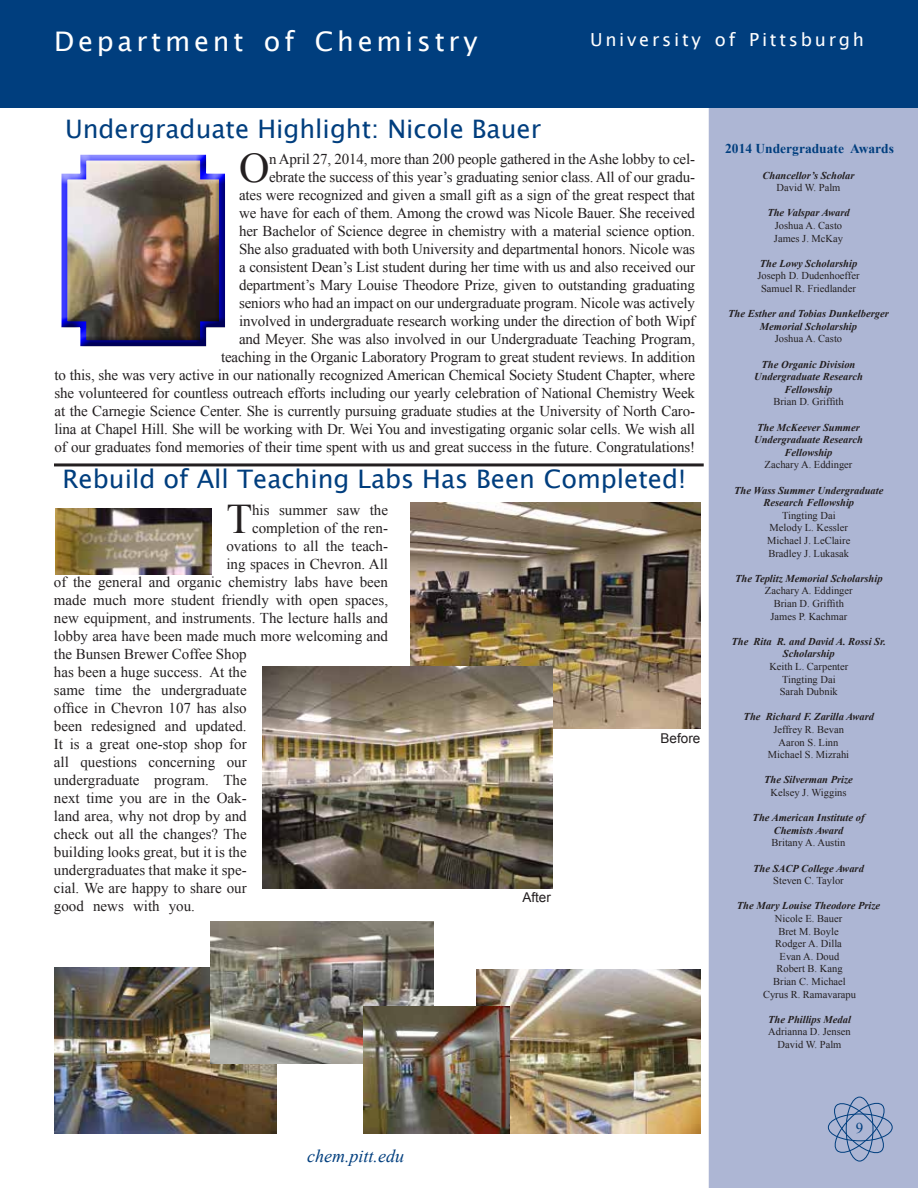
<style>
.page{position:relative;width:918px;height:1188px;background:#fff}
.page>*{position:absolute;margin:0;border:0;box-sizing:border-box;transform-origin:0 0}
.t1{font:42.15px "Times New Roman";color:#231f20}
.t2{font:27px "Lucida Sans Unicode";letter-spacing:.14em;color:#fff}
.t3{font:25.5px "Lucida Sans Unicode";color:#003e7e}
.t4{font:18px "Lucida Sans Unicode";letter-spacing:.15em;color:#fff}
.t5{font:italic 18px "Times New Roman";color:#003e7e}
.t6{font:15px/18px "Times New Roman";letter-spacing:-.01em;color:#231f20;text-align:right}
.t7{font:15px "Times New Roman";color:#003e7e}
.t8{font:700 13.5px "Times New Roman";color:#003e7e}
.t9{font:13.5px "Arial";color:#231f20}
.t10{font:10.5px/12.6px "Times New Roman";color:#231f20;text-align:center}
.t11{font:italic 700 10.5px/12.6px "Times New Roman";color:#231f20;text-align:center}
</style>
<div class="page">
<div style="left:0;top:0;width:918px;height:108px;background:#003e7e"></div>
<div style="left:709px;top:108px;width:209px;height:1080px;background:#adb6d4"></div>
<svg style="left:826px;top:1095px;width:67px;height:66px;background:#9aa9ca"></svg>
<div style="left:846px;top:1097px;width:27px;height:64px;border:1px solid #003e7e;border-radius:50%"></div>
<div style="left:828px;top:1114px;width:65px;height:27px;border:1px solid #003e7e;border-radius:50%"></div>
<hr style="left:54px;top:463px;width:650px;height:3px;background:#231f20">
<div style="left:61px;top:153px;width:165px;height:193px;background:#231f20;opacity:.75"></div>
<img style="left:411px;top:503px;width:290px;height:226px">
<img style="left:263px;top:667px;width:289px;height:222px">
<img style="left:55px;top:967px;width:222px;height:167px">
<img style="left:476px;top:969px;width:225px;height:165px">
<img style="left:210px;top:921px;width:224px;height:142px">
<img style="left:363px;top:1006px;width:146px;height:128px">
<img style="left:56px;top:509px;width:155px;height:65px">
<h2 class="t2" style="left:54px;top:20px;width:425px">Department of Chemistry</h2>
<p class="t4" style="left:590px;top:26px;width:275px">University of Pittsburgh</p>
<h3 class="t3" style="left:65px;top:109px;width:478px">Undergraduate Highlight: Nicole Bauer</h3>
<h1 class="t1" style="left:239px;top:140px;width:32px">O</h1>
<p class="t6" style="left:55px;top:150px;width:642px">n April 27, 2014, more than 200 people gathered in the Ashe lobby to cel-<br>ebrate the success of this year’s graduating senior class. All of our gradu-<br>ates were recognized and given a small gift as a sign of the great respect that<br>we have for each of them. Among the crowd was Nicole Bauer. She received<br>her Bachelor of Science degree in chemistry with a material science option.<br>She also graduated with both University and departmental honors. Nicole was<br>a consistent Dean’s List student during her time with us and also received our<br>department’s Mary Louise Theodore Prize, given to outstanding graduating<br>seniors who had an impact on our undergraduate program. Nicole was actively<br>involved in undergraduate research working under the direction of both Wipf<br>and Meyer. She was also involved in our Undergraduate Teaching Program,<br>teaching in the Organic Laboratory Program to great student reviews. In addition<br>to this, she was very active in our nationally recognized American Chemical Society Student Chapter, where she volunteered for countless outreach efforts including our yearly celebration of National Chemistry Week at the Carnegie Science Center. She is currently pursuing graduate studies at the University of North Caro&shy;lina at Chapel Hill. She will be working with Dr. Wei You and investigating organic solar cells. We wish all of our graduates fond memories of their time spent with us and great success in the future. Congratulations!</p>
<h3 class="t3" style="left:63px;top:459px;width:625px">Rebuild of All Teaching Labs Has Been Completed!</h3>
<h1 class="t1" style="left:226px;top:490px;width:27px">T</h1>
<p class="t6" style="left:252px;top:501px;width:137px">his summer saw the</p>
<p class="t6" style="left:252px;top:519px;width:137px">completion of the ren-</p>
<p class="t6" style="left:226px;top:537px;width:163px">ovations to all the teach-</p>
<p class="t6" style="left:226px;top:555px;width:163px">ing spaces in Chevron. All</p>
<p class="t6" style="left:54px;top:573px;width:336px">of the general and organic chemistry labs have been</p>
<p class="t6" style="left:54px;top:591px;width:336px">made much more student friendly with open spaces,</p>
<p class="t6" style="left:54px;top:609px;width:336px">new equipment, and instruments. The lecture halls and</p>
<p class="t6" style="left:54px;top:627px;width:336px">lobby area have been made much more welcoming and</p>
<p class="t6" style="left:54px;top:645px;width:194px">the Bunsen Brewer Coffee Shop</p>
<p class="t6" style="left:54px;top:663px;width:194px">has been a huge success. At the</p>
<p class="t6" style="left:54px;top:681px;width:194px">same time the undergraduate</p>
<p class="t6" style="left:54px;top:699px;width:194px">office in Chevron 107 has also</p>
<p class="t6" style="left:54px;top:717px;width:194px">been redesigned and updated.</p>
<p class="t6" style="left:54px;top:735px;width:194px">It is a great one-stop shop for</p>
<p class="t6" style="left:54px;top:753px;width:194px">all questions concerning our</p>
<p class="t6" style="left:54px;top:771px;width:194px">undergraduate program. The</p>
<p class="t6" style="left:54px;top:789px;width:194px">next time you are in the Oak-</p>
<p class="t6" style="left:54px;top:807px;width:194px">land area, why not drop by and</p>
<p class="t6" style="left:54px;top:825px;width:194px">check out all the changes? The</p>
<p class="t6" style="left:54px;top:843px;width:194px">building looks great, but it is the</p>
<p class="t6" style="left:54px;top:861px;width:194px">undergraduates that make it spe-</p>
<p class="t6" style="left:54px;top:879px;width:194px">cial. We are happy to share our</p>
<p class="t6" style="left:54px;top:897px;width:143px">good news with you.</p>
<p class="t9" style="left:522px;top:889px;width:30px">After</p>
<p class="t9" style="left:661px;top:729px;width:41px">Before</p>
<p class="t8" style="left:725px;top:140px;width:170px">2014 Undergraduate Awards</p>
<p class="t11" style="left:763px;top:169px;width:94px">Chancellor’s Scholar</p>
<p class="t10" style="left:777px;top:181px;width:65px">David W. Palm</p>
<p class="t11" style="left:767px;top:206px;width:84px">The Valspar Award</p>
<p class="t10" style="left:774px;top:219px;width:71px;text-align:left">Joshua A. Casto<br>James J. McKay</p>
<p class="t11" style="left:760px;top:257px;width:99px">The Lowy Scholarship</p>
<p class="t10" style="left:757px;top:269px;width:104px">Joseph D. Dudenhoeffer<br>Samuel R. Friedlander</p>
<p class="t11" style="left:728px;top:307px;width:162px">The Esther and Tobias Dunkelberger<br>Memorial Scholarship</p>
<p class="t10" style="left:775px;top:332px;width:69px">Joshua A. Casto</p>
<p class="t11" style="left:754px;top:358px;width:110px">The Organic Division<br>Undergraduate Research<br>Fellowship</p>
<p class="t10" style="left:773px;top:395px;width:72px">Brian D. Griffith</p>
<p class="t11" style="left:754px;top:421px;width:110px">The McKeever Summer<br>Undergraduate Research<br>Fellowship</p>
<p class="t10" style="left:765px;top:458px;width:89px">Zachary A. Eddinger</p>
<p class="t11" style="left:734px;top:484px;width:151px">The Wass Summer Undergraduate<br>Research Fellowship</p>
<p class="t10" style="left:767px;top:509px;width:85px">Tingting Dai<br>Melody L. Kessler<br>Michael J. LeClaire<br>Bradley J. Lukasak</p>
<p class="t11" style="left:735px;top:572px;width:149px">The Teplitz Memorial Scholarship</p>
<p class="t10" style="left:765px;top:584px;width:89px">Zachary A. Eddinger<br>Brian D. Griffith<br>James P. Kachmar</p>
<p class="t11" style="left:731px;top:635px;width:156px">The Rita R. and David A. Rossi Sr.<br>Scholarship</p>
<p class="t10" style="left:769px;top:660px;width:81px">Keith L. Carpenter<br>Tingting Dai<br>Sarah Dubnik</p>
<p class="t11" style="left:744px;top:710px;width:132px">The Richard F. Zarilla Award</p>
<p class="t10" style="left:768px;top:723px;width:83px">Jeffrey R. Bevan<br>Aaron S. Linn<br>Michael S. Mizrahi</p>
<p class="t11" style="left:764px;top:773px;width:90px">The Silverman Prize</p>
<p class="t10" style="left:771px;top:786px;width:78px">Kelsey J. Wiggins</p>
<p class="t11" style="left:753px;top:811px;width:113px">The American Institute of<br>Chemists Award</p>
<p class="t10" style="left:772px;top:836px;width:75px">Britany A. Austin</p>
<p class="t11" style="left:753px;top:862px;width:112px">The SACP College Award</p>
<p class="t10" style="left:773px;top:874px;width:72px">Steven C. Taylor</p>
<p class="t11" style="left:737px;top:899px;width:145px">The Mary Louise Theodore Prize</p>
<p class="t10" style="left:763px;top:912px;width:95px">Nicole E. Bauer<br>Bret M. Boyle<br>Rodger A. Dilla<br>Evan A. Doud<br>Robert B. Kang<br>Brian C. Michael<br>Cyrus R. Ramavarapu</p>
<p class="t11" style="left:768px;top:1013px;width:84px">The Phillips Medal</p>
<p class="t10" style="left:768px;top:1025px;width:84px">Adrianna D. Jensen<br>David W. Palm</p>
<p class="t5" style="left:307px;top:1144px;width:98px">chem.pitt.edu</p>
<p class="t7" style="left:856px;top:1118px;width:9px">9</p>
</div>
